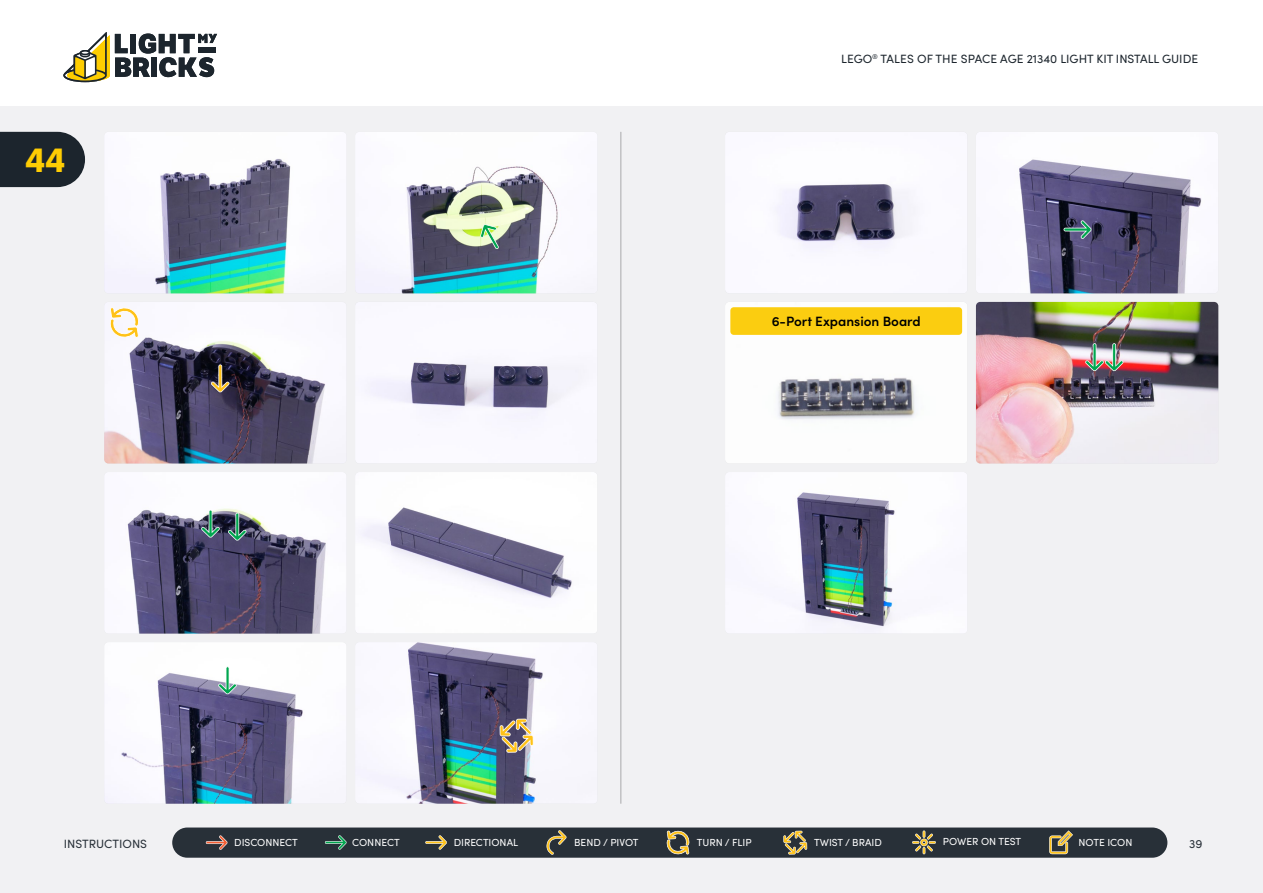
<style>
.page{position:relative;width:1263px;height:893px;background:#fff}
.page>*{position:absolute;margin:0;border:0;box-sizing:border-box;transform-origin:0 0}
.t1{font:700 33px "LFT Etica";color:#ffcd03}
.t2{font:600 13.5px "Sofia Pro";color:#000}
.t3{font:12px "Sofia Pro";color:#1c252d}
.t4{font:12px "Sofia Pro";color:#283038}
.t5{font:10.2px "Sofia Pro";color:#fff}
</style>
<div class="page">
<div style="left:0;top:106px;width:1263px;height:787px;background:#f1f1f3"></div>
<hr style="left:621px;top:132px;width:1px;height:672px;background:#000">
<div style="left:172px;top:827px;width:995px;height:31px;background:#283038;border-radius:15px"></div>
<svg style="left:783px;top:831px;width:24px;height:23px"></svg>
<svg style="left:206px;top:835px;width:22px;height:15px"></svg>
<svg style="left:325px;top:835px;width:22px;height:15px"></svg>
<svg style="left:425px;top:835px;width:22px;height:15px"></svg>
<svg style="left:546px;top:830px;width:21px;height:25px"></svg>
<svg style="left:1049px;top:830px;width:24px;height:24px"></svg>
<svg style="left:912px;top:830px;width:24px;height:24px"></svg>
<svg style="left:666px;top:830px;width:24px;height:25px"></svg>
<svg style="left:63px;top:32px;width:154px;height:50px"></svg>
<svg style="left:0;top:132px;width:85px;height:55px;background:#2a333a"></svg>
<img style="left:356px;top:132px;width:241px;height:161px">
<img style="left:976px;top:132px;width:242px;height:161px">
<img style="left:105px;top:132px;width:241px;height:161px">
<img style="left:726px;top:132px;width:241px;height:161px">
<img style="left:356px;top:302px;width:241px;height:161px">
<img style="left:976px;top:302px;width:242px;height:161px">
<img style="left:356px;top:472px;width:241px;height:161px">
<img style="left:356px;top:642px;width:241px;height:162px">
<img style="left:105px;top:472px;width:241px;height:162px">
<img style="left:726px;top:472px;width:241px;height:161px">
<img style="left:104px;top:302px;width:242px;height:161px">
<img style="left:726px;top:302px;width:241px;height:161px">
<div style="left:730px;top:307px;width:232px;height:28px;background:#fbcd10;border-radius:3px"></div>
<img style="left:105px;top:643px;width:241px;height:161px">
<svg style="left:500px;top:719px;width:34px;height:34px"></svg>
<svg style="left:109px;top:306px;width:31px;height:33px"></svg>
<svg style="left:211px;top:364px;width:18px;height:29px"></svg>
<svg style="left:1085px;top:343px;width:38px;height:28px"></svg>
<svg style="left:1063px;top:220px;width:29px;height:19px"></svg>
<svg style="left:480px;top:224px;width:19px;height:25px"></svg>
<svg style="left:218px;top:666px;width:19px;height:28px"></svg>
<svg style="left:201px;top:510px;width:19px;height:28px"></svg>
<svg style="left:228px;top:513px;width:18px;height:28px"></svg>
<h1 class="t1" style="left:25px;top:140px;width:41px">44</h1>
<p class="t3" style="left:841px;top:50px;width:358px">LEGO<sup>®</sup> TALES OF THE SPACE AGE 21340 LIGHT KIT INSTALL GUIDE</p>
<h2 class="t2" style="left:772px;top:311px;width:151px">6-Port Expansion Board</h2>
<p class="t4" style="left:64px;top:835px;width:85px">INSTRUCTIONS</p>
<p class="t5" style="left:234px;top:835px;width:65px">DISCONNECT</p>
<p class="t5" style="left:352px;top:835px;width:49px">CONNECT</p>
<p class="t5" style="left:454px;top:835px;width:66px">DIRECTIONAL</p>
<p class="t5" style="left:574px;top:835px;width:66px">BEND / PIVOT</p>
<p class="t5" style="left:697px;top:835px;width:56px">TURN / FLIP</p>
<p class="t5" style="left:814px;top:835px;width:69px">TWIST / BRAID</p>
<p class="t5" style="left:943px;top:834px;width:80px">POWER ON TEST</p>
<p class="t5" style="left:1078px;top:835px;width:55px">NOTE ICON</p>
<p class="t4" style="left:1189px;top:835px;width:15px">39</p>
</div>
